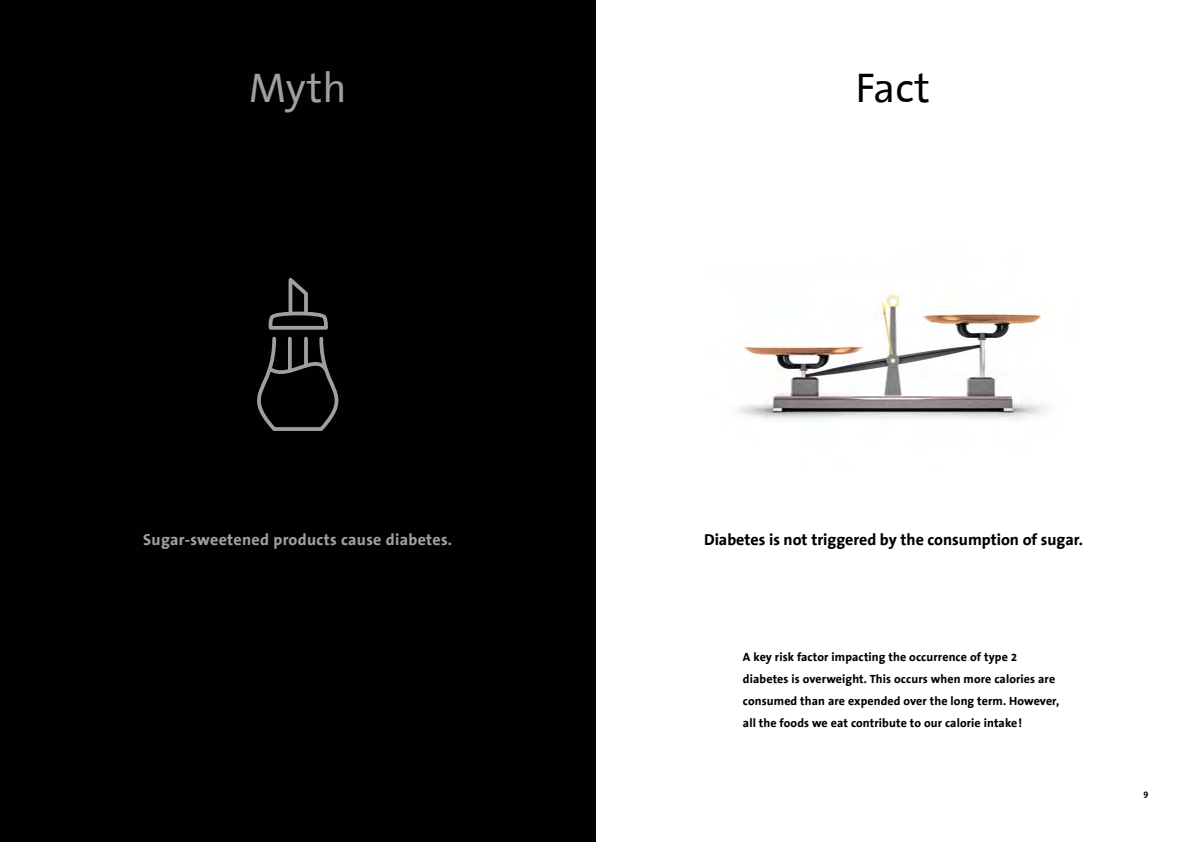
<style>
.page{position:relative;width:1191px;height:842px;background:#fff}
.page>*{position:absolute;margin:0;border:0;box-sizing:border-box;transform-origin:0 0}
.t1{font:42px "BDSI The Sans Office";color:#9f9f9e}
.t2{font:42px "BDSI The Sans Office";color:#000}
.t3{font:700 16px "BDSI The Sans Office";color:#000}
.t4{font:700 16px "BDSI The Sans Office";letter-spacing:.02em;color:#9f9f9e}
.t5{font:700 12px/22px "BDSI The Sans Office";letter-spacing:.01em;color:#000}
.t6{font:700 9px "BDSI The Sans Office";color:#000}
</style>
<div class="page">
<div style="left:0;top:0;width:595px;height:842px;background:#010101"></div>
<img style="left:737px;top:294px;width:311px;height:126px">
<svg style="left:257px;top:278px;width:81px;height:153px;background:#1a1b1a"></svg>
<h1 class="t1" style="left:249px;top:65px;width:99px">Myth</h1>
<h1 class="t2" style="left:855px;top:65px;width:76px">Fact</h1>
<h2 class="t4" style="left:143px;top:530px;width:310px">Sugar-sweetened products cause diabetes.</h2>
<h2 class="t3" style="left:704px;top:530px;width:380px">Diabetes is not triggered by the consumption of sugar.</h2>
<p class="t5" style="left:743px;top:646px;width:318px">A key risk factor impacting the occurrence of type 2 diabetes is overweight. This occurs when more calories are consumed than are expended over the long term. However, all the foods we eat contribute to our calorie intake!</p>
<p class="t6" style="left:1143px;top:788px;width:6px">9</p>
</div>
